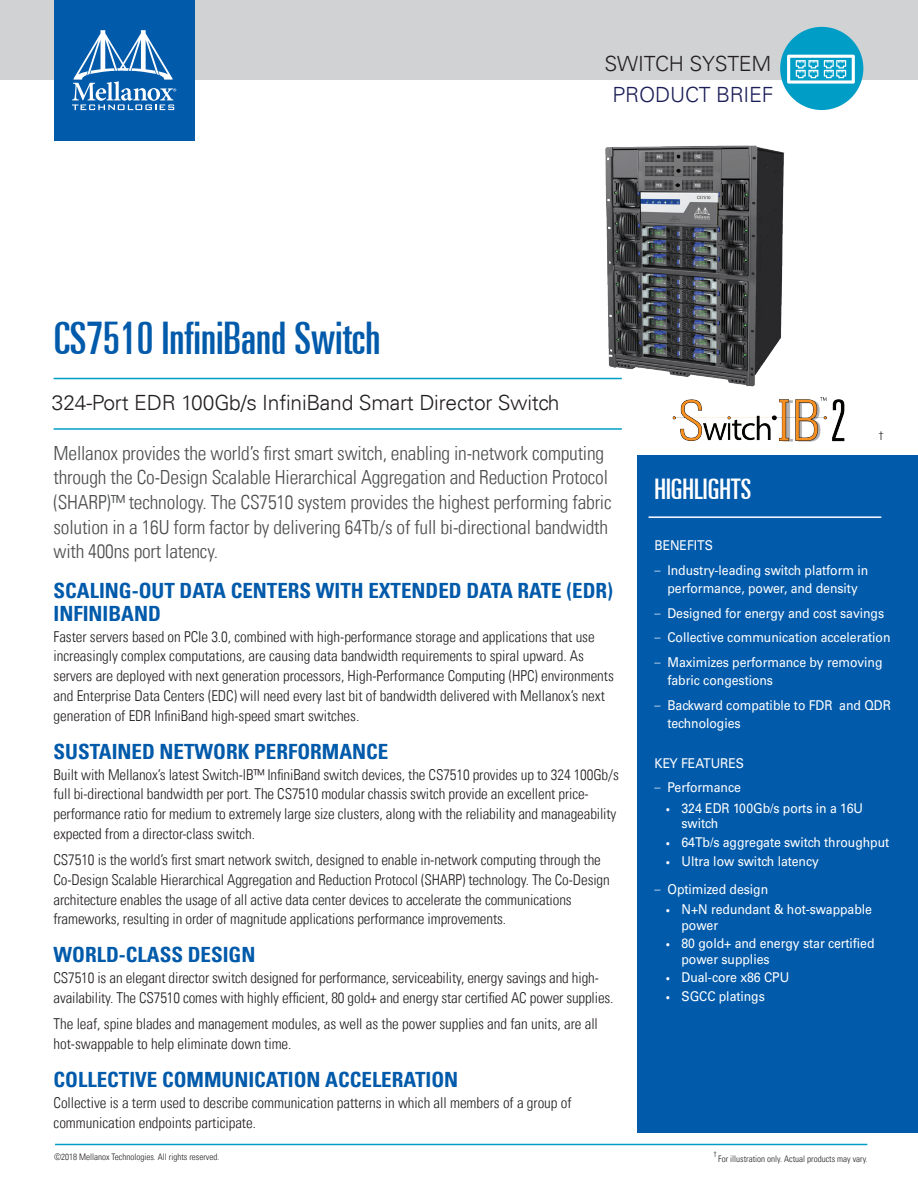
<style>
.page{position:relative;width:918px;height:1188px;background:#fff}
.page>*{position:absolute;margin:0;border:0;box-sizing:border-box;transform-origin:0 0}
.t1{font:ultra-condensed 45px "Univers LT";color:#015aaa}
.t2{font:ultra-condensed 28.5px "Univers LT";color:#fff}
.t3{font:700 condensed 21px/23.1px "Univers LT";color:#015aaa}
.t4{font:300 21px "Univers LT";letter-spacing:-.01em;color:#231f20}
.t5{font:300 21px "Univers";letter-spacing:-.01em;color:#1b1e57}
.t6{font:300 21px "Univers";letter-spacing:-.01em;color:#231f20}
.t7{font:300 condensed 19.5px/24.6px "Univers LT";letter-spacing:-.01em;color:#4b4c4d}
.t8{font:300 condensed 15px/19.8px "Univers LT";letter-spacing:-.01em;color:#231f20}
.t9{font:13.5px/18px "Univers";letter-spacing:-.005em;color:#fff;scale:.91 1}
.t10{font:300 condensed 12px "Univers LT";color:#231f20}
.t11{font:300 condensed 9px "Univers LT";color:#231f20}
.t12{font:300 condensed 7.8px "Univers LT";color:#231f20}
.s1{font-family:"Univers LT";font-weight:300;font-stretch:condensed}
.s2{font-family:"Univers LT";font-weight:300;font-stretch:condensed;font-size:9px}
</style>
<div class="page">
<hr style="left:55px;top:1144px;width:812px;height:1px;background:#009dc7">
<div style="left:0;top:0;width:918px;height:80px;background:#d1d2d4"></div>
<div style="left:54px;top:0;width:140px;height:140px;background:#015aaa"></div>
<svg style="left:72px;top:30px;width:104px;height:80px"></svg>
<hr style="left:54px;top:428px;width:568px;height:2px;background:#009dc7">
<hr style="left:54px;top:378px;width:568px;height:1px;background:#009dc7">
<div style="left:780px;top:27px;width:83px;height:83px;background:#009dc7;border-radius:50%"></div>
<div style="left:638px;top:455px;width:280px;height:677px;background:#015aaa"></div>
<hr style="left:649px;top:516px;width:232px;height:2px;background:#fff">
<svg style="left:787px;top:54px;width:68px;height:30px"></svg>
<img style="left:672px;top:397px;width:173px;height:45px">
<img style="left:603px;top:145px;width:182px;height:242px">
<h3 class="t6" style="left:605px;top:51px;width:168px">SWITCH SYSTEM</h3>
<h3 class="t5" style="left:613px;top:82px;width:162px">PRODUCT BRIEF</h3>
<h1 class="t1" style="left:54px;top:313px;width:328px">CS7510 InfiniBand Switch</h1>
<h3 class="t4" style="left:52px;top:390px;width:509px">324-Port EDR 100Gb/s InfiniBand Smart Director Switch</h3>
<p class="t10" style="left:878px;top:429px;width:7px">†</p>
<p class="t7" style="left:54px;top:440px;width:560px">Mellanox provides the world’s first smart switch, enabling in-network computing through the Co-Design Scalable Hierarchical Aggregation and Reduction Protocol (SHARP)™ technology. The CS7510 system provides the highest performing fabric solution in a 16U form factor by delivering 64Tb/s of full bi-directional bandwidth with 400ns port latency.</p>
<h3 class="t3" style="left:54px;top:579px;width:561px">SCALING-OUT DATA CENTERS WITH EXTENDED DATA RATE (EDR)<br>INFINIBAND</h3>
<p class="t8" style="left:54px;top:627px;width:562px">Faster servers based on PCIe 3.0, combined with high-performance storage and applications that use increasingly complex computations, are causing data bandwidth requirements to spiral upward. As servers are deployed with next generation processors, High-Performance Computing (HPC) environments and Enterprise Data Centers (EDC) will need every last bit of bandwidth delivered with Mellanox’s next generation of EDR InfiniBand high-speed smart switches.</p>
<h3 class="t3" style="left:54px;top:740px;width:336px">SUSTAINED NETWORK PERFORMANCE</h3>
<p class="t8" style="left:54px;top:764px;width:567px">Built with Mellanox’s latest Switch-IB™ InfiniBand switch devices, the CS7510 provides up to 324 100Gb/s full bi-directional bandwidth per port. The CS7510 modular chassis switch provide an excellent price&shy;performance ratio for medium to extremely large size clusters, along with the reliability and manageability expected from a director-class switch.</p>
<p class="t8" style="left:54px;top:850px;width:558px">CS7510 is the world’s first smart network switch, designed to enable in-network computing through the Co-Design Scalable Hierarchical Aggregation and Reduction Protocol (SHARP) technology. The Co-Design architecture enables the usage of all active data center devices to accelerate the communications frameworks, resulting in order of magnitude applications performance improvements.</p>
<h3 class="t3" style="left:54px;top:943px;width:203px">WORLD-CLASS DESIGN</h3>
<p class="t8" style="left:54px;top:968px;width:561px">CS7510 is an elegant director switch designed for performance, serviceability, energy savings and high&shy;availability. The CS7510 comes with highly efficient, 80 gold+ and energy star certified AC power supplies.</p>
<p class="t8" style="left:54px;top:1014px;width:546px">The leaf, spine blades and management modules, as well as the power supplies and fan units, are all hot-swappable to help eliminate down time.</p>
<h3 class="t3" style="left:54px;top:1068px;width:406px">COLLECTIVE COMMUNICATION ACCELERATION</h3>
<p class="t8" style="left:54px;top:1093px;width:520px">Collective is a term used to describe communication patterns in which all members of a group of communication endpoints participate.</p>
<h2 class="t2" style="left:655px;top:473px;width:98px">HIGHLIGHTS</h2>
<p class="t9" style="left:655px;top:536px;width:66px">BENEFITS</p>
<p class="t9" style="left:655px;top:561px;width:236px;text-align:center"><span class="s1">–</span> Industry-leading switch platform in performance, power, and density</p>
<p class="t9" style="left:655px;top:604px;width:254px"><span class="s1">–</span> Designed for energy and cost savings</p>
<p class="t9" style="left:655px;top:629px;width:261px"><span class="s1">–</span> Collective communication acceleration</p>
<p class="t9" style="left:667px;top:653px;width:238px;text-indent:-13px"><span class="s1">–</span> Maximizes performance by removing fabric congestions</p>
<p class="t9" style="left:667px;top:696px;width:247px;text-indent:-13px"><span class="s1">–</span> Backward compatible to FDR and QDR technologies</p>
<p class="t9" style="left:655px;top:754px;width:100px">KEY FEATURES</p>
<p class="t9" style="left:655px;top:779px;width:97px"><span class="s1">–</span> Performance</p>
<p class="t9" style="left:682px;top:801px;width:201px;line-height:15.5px;text-indent:-16px"><span class="s2">•</span> 324 EDR 100Gb/s ports in a 16U switch</p>
<p class="t9" style="left:665px;top:833px;width:248px"><span class="s2">•</span> 64Tb/s aggregate switch throughput</p>
<p class="t9" style="left:665px;top:852px;width:170px"><span class="s2">•</span> Ultra low switch latency</p>
<p class="t9" style="left:655px;top:880px;width:126px"><span class="s1">–</span> Optimized design</p>
<p class="t9" style="left:682px;top:902px;width:211px;line-height:15.5px;text-indent:-16px"><span class="s2">•</span> N+N redundant &amp; hot-swappable power</p>
<p class="t9" style="left:682px;top:936px;width:214px;line-height:15.5px;text-indent:-16px"><span class="s2">•</span> 80 gold+ and energy star certified power supplies</p>
<p class="t9" style="left:665px;top:969px;width:138px"><span class="s2">•</span> Dual-core x86 CPU</p>
<p class="t9" style="left:665px;top:987px;width:111px"><span class="s2">•</span> SGCC platings</p>
<p class="t11" style="left:54px;top:1151px;width:167px">©2018 Mellanox Technologies. All rights reserved.</p>
<p class="t12" style="left:714px;top:1150px;width:5px">†</p>
<p class="t11" style="left:718px;top:1153px;width:151px">For illustration only. Actual products may vary.</p>
</div>
